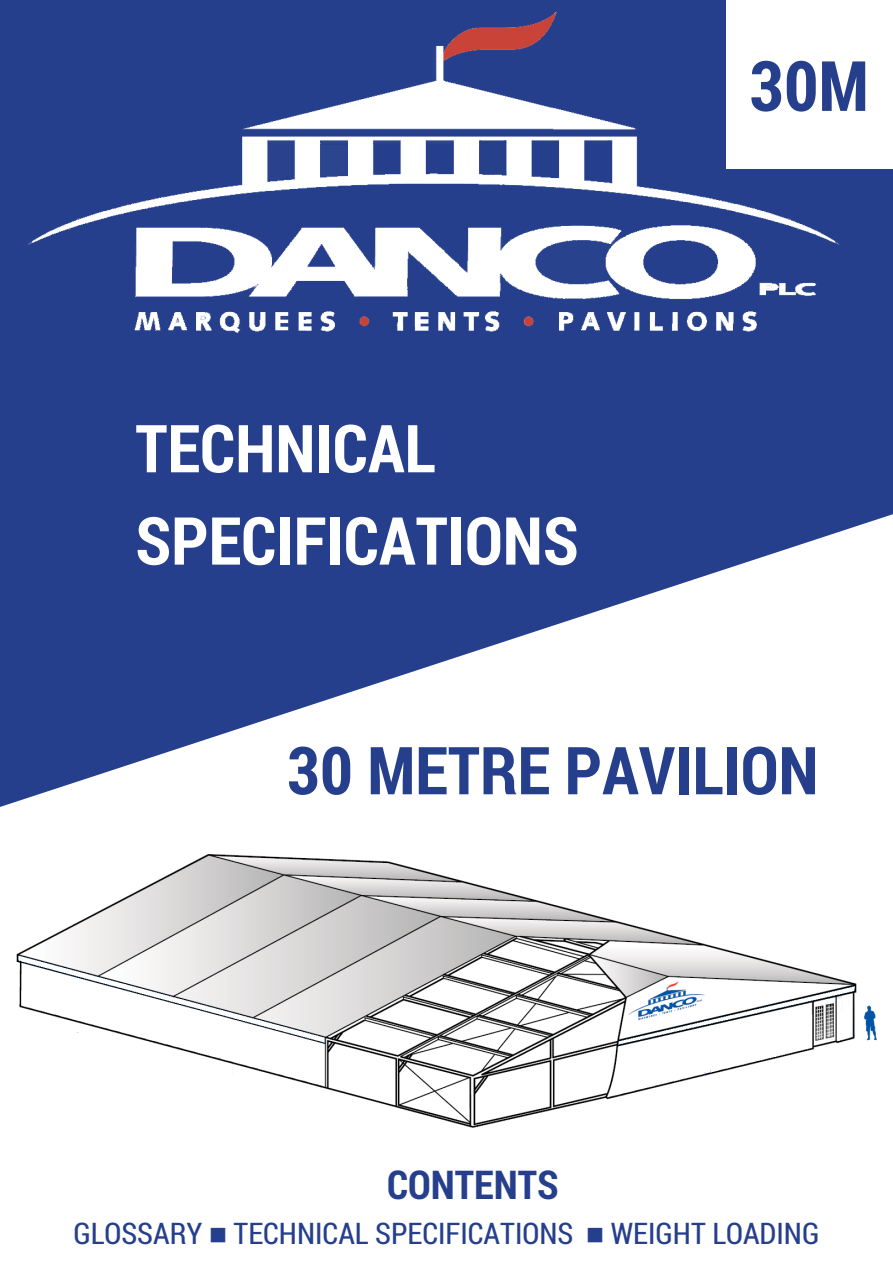
<style>
.page{position:relative;width:893px;height:1263px;background:#fff}
.page>*{position:absolute;margin:0;border:0;box-sizing:border-box;transform-origin:0 0}
.t1{font:700 69.53px "Roboto Condensed";color:#263f8c}
.t2{font:700 66.22px/92.3px "Roboto Condensed";color:#fff}
.t3{font:700 66.22px "Roboto Condensed";color:#263f8c}
.t4{font:700 39.75px "Roboto Condensed";color:#263f8c}
.t5{font:29.78px "Roboto Condensed";color:#263f8c}
.s1{font-family:"Liberation Sans"}
</style>
<div class="page">
<svg style="left:0;top:401px;width:893px;height:406px;fill:#263f8c"></svg>
<img style="left:0;top:0;width:893px;height:401px">
<div style="left:726px;top:0;width:167px;height:169px;background:#fff"></div>
<img style="left:16px;top:854px;width:861px;height:274px">
<h2 class="t2" style="left:135px;top:400px;width:445px">TECHNICAL<br>SPECIFICATIONS</h2>
<h1 class="t1" style="left:749px;top:38px;width:121px">30M</h1>
<h2 class="t3" style="left:287px;top:725px;width:533px">30 METRE PAVILION</h2>
<h3 class="t4" style="left:387px;top:1157px;width:173px">CONTENTS</h3>
<p class="t5" style="left:73px;top:1213px;width:747px">GLOSSARY <span class="s1">■</span> TECHNICAL SPECIFICATIONS <span class="s1">■</span> WEIGHT LOADING</p>
</div>
